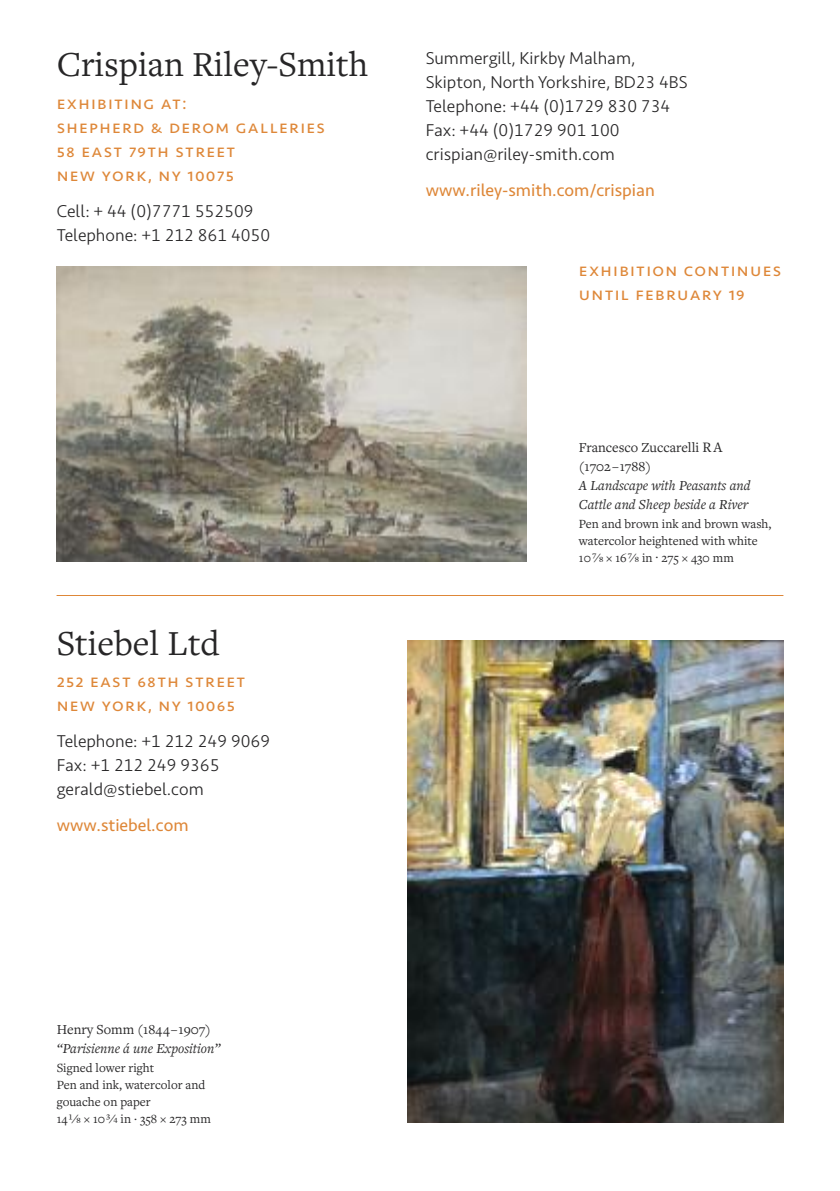
<style>
.page{position:relative;width:840px;height:1191px;background:#fff}
.page>*{position:absolute;margin:0;border:0;box-sizing:border-box;transform-origin:0 0}
.t1{font:36.4px "Freight Text Pro";color:#272627}
.t2{font:18.2px/24px "Seravek";letter-spacing:.07em;color:#de8738}
.t3{font:300 17.8px/24px "Seravek";color:#272627}
.t4{font:17.8px "Seravek";color:#de8738}
.t5{font:italic 14.4px/19px "Freight Text Pro";color:#272627}
.t6{font:14.4px/19px "Freight Text Pro";color:#272627}
.t7{font:13px/17px "Freight Text Pro";color:#272627}
.s1{font-size:15px}
</style>
<div class="page">
<img style="left:407px;top:641px;width:375px;height:482px">
<img style="left:57px;top:266px;width:469px;height:295px">
<hr style="left:57px;top:595px;width:725px;height:1px;background:#de8738">
<h1 class="t1" style="left:57px;top:43px;width:313px">Crispian Riley-Smith</h1>
<p class="t2" style="left:57px;top:92px;width:269px">exhibiting at:<br>shePherd &amp; deroM galleries<br>58 east 79th street<br>new York, nY 10075</p>
<p class="t3" style="left:57px;top:200px;width:215px">Cell: + 44 (0)7771 552509<br>Telephone: +1 212 861 4050</p>
<h1 class="t1" style="left:57px;top:621px;width:164px">Stiebel Ltd</h1>
<p class="t2" style="left:57px;top:670px;width:190px">252 east 68th street new York, nY 10065</p>
<p class="t3" style="left:57px;top:730px;width:215px">Telephone: +1 212 249 9069<br>Fax: +1 212 249 9365 gerald@stiebel.com</p>
<p class="t4" style="left:57px;top:818px;width:133px">www.stiebel.com</p>
<p class="t3" style="left:425px;top:48px;width:263px">Summergill, Kirkby Malham,<br>Skipton, North Yorkshire, BD23 4BS<br>Telephone: +44 (0)1729 830 734<br>Fax: +44 (0)1729 901 100 crispian@riley-smith.com</p>
<p class="t4" style="left:425px;top:184px;width:230px">www.riley-smith.com/crispian</p>
<p class="t2" style="left:578px;top:259px;width:204px">exhibition Continues until februarY 19</p>
<p class="t6" style="left:578px;top:437px;width:145px">Francesco Zuccarelli <span class="s1">RA </span>(1702–1788)</p>
<p class="t5" style="left:578px;top:475px;width:173px">A Landscape with Peasants and<br>Cattle and Sheep beside a River</p>
<p class="t7" style="left:578px;top:515px;width:194px">Pen and brown ink and brown wash, watercolor heightened with white<br>10⁷⁄₈ × 16⁷⁄₈ in . 275 × 430 mm</p>
<p class="t6" style="left:57px;top:1019px;width:155px">Henry Somm (1844–1907)</p>
<p class="t5" style="left:57px;top:1038px;width:165px">“Parisienne á une Exposition”</p>
<p class="t7" style="left:57px;top:1058px;width:156px">Signed lower right<br>Pen and ink, watercolor and gouache on paper<br>14¹⁄₈ × 10³⁄₄ in . 358 × 273 mm</p>
</div>
